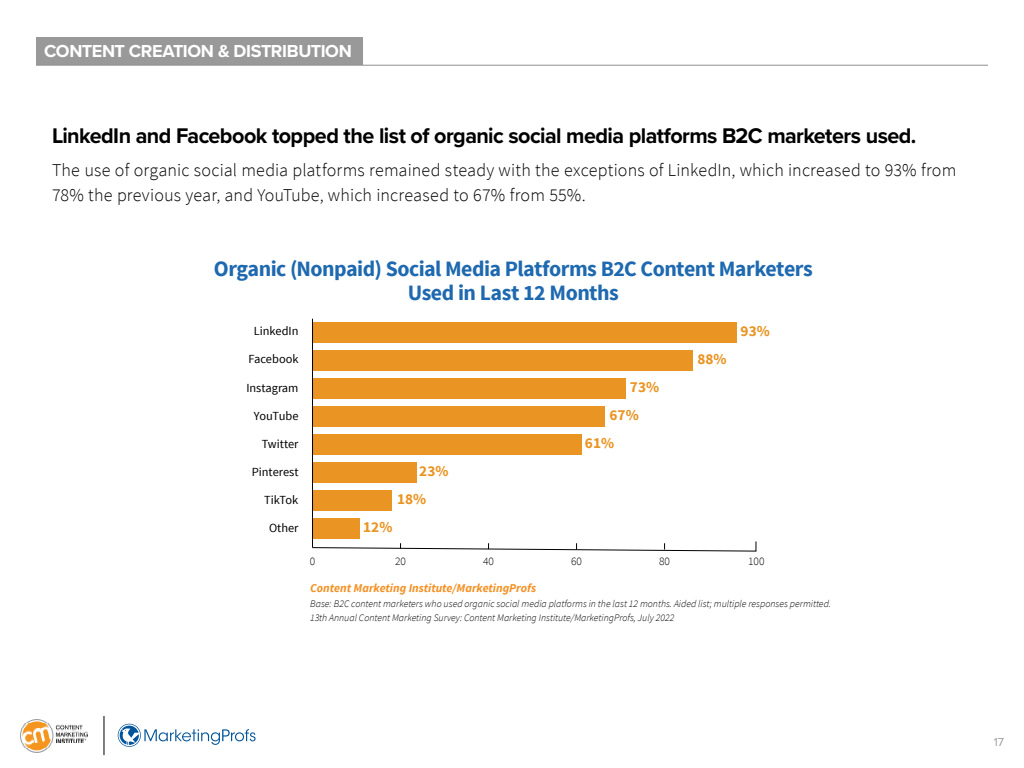
<style>
.page{position:relative;width:1024px;height:768px;background:#fff}
.page>*{position:absolute;margin:0;border:0;box-sizing:border-box;transform-origin:0 0}
.t1{font:700 22px "Proxima Nova";letter-spacing:-.025em;color:#000}
.t2{font:700 21.9px/24.7px "Source Sans Pro";letter-spacing:-.025em;color:#1e69af;text-align:center}
.t3{font:300 18px/25px "Source Sans Pro";letter-spacing:.01em;color:#000}
.t4{font:700 18px "Proxima Nova";letter-spacing:-.02em;color:#fff}
.t5{font:700 15.2px/28.5px "Source Sans Pro";color:#ea9423}
.t6{font:12.4px "Source Sans Pro";color:#000}
.t7{font:italic 700 12px "Source Sans Pro";color:#f49123}
.t8{font:12px "Proxima Nova";color:#9c9c9e}
.t9{font:300 11.4px "Source Sans Pro";color:#000}
.t10{font:italic 300 10px/14.5px "Source Sans Pro";color:#000}
</style>
<div class="page">
<hr style="left:104px;top:716px;width:1px;height:39px;background:#000">
<img style="left:20px;top:719px;width:68px;height:33px">
<svg style="left:118px;top:724px;width:138px;height:23px"></svg>
<div style="left:313px;top:323px;width:424px;height:20px;background:#ea9423"></div>
<div style="left:313px;top:351px;width:380px;height:20px;background:#ea9423"></div>
<div style="left:313px;top:379px;width:313px;height:20px;background:#ea9423"></div>
<div style="left:313px;top:407px;width:292px;height:20px;background:#ea9423"></div>
<div style="left:313px;top:435px;width:269px;height:20px;background:#ea9423"></div>
<div style="left:313px;top:462px;width:103px;height:21px;background:#ea9423"></div>
<div style="left:313px;top:490px;width:79px;height:21px;background:#ea9423"></div>
<div style="left:313px;top:518px;width:47px;height:20px;background:#ea9423"></div>
<svg style="left:312px;top:541px;width:444px;height:11px"></svg>
<hr style="left:312px;top:319px;width:1px;height:229px;background:#000">
<div style="left:36px;top:37px;width:327px;height:28px;background:#999"></div>
<hr style="left:36px;top:65px;width:952px;height:1px;background:#8f8f8f">
<h3 class="t4" style="left:44px;top:38px;width:309px">CONTENT CREATION &amp; DISTRIBUTION</h3>
<h1 class="t1" style="left:52px;top:120px;width:866px">LinkedIn and Facebook topped the list of organic social media platforms B2C marketers used.</h1>
<h3 class="t3" style="left:52px;top:158px;width:906px">The use of organic social media platforms remained steady with the exceptions of LinkedIn, which increased to 93% from<br>78% the previous year, and YouTube, which increased to 67% from 55%.</h3>
<h2 class="t2" style="left:214px;top:257px;width:600px">Organic (Nonpaid) Social Media Platforms B2C Content Marketers<br>Used in Last 12 Months</h2>
<h3 class="t5" style="left:741px;top:317px;width:31px">93%</h3>
<h3 class="t5" style="left:697px;top:345px;width:31px">88%</h3>
<h3 class="t5" style="left:630px;top:373px;width:31px">73%</h3>
<h3 class="t5" style="left:610px;top:402px;width:31px">67%</h3>
<h3 class="t5" style="left:585px;top:430px;width:31px">61%</h3>
<h3 class="t5" style="left:397px;top:457px;width:53px;text-indent:22px">23%<br>18%</h3>
<h3 class="t5" style="left:363px;top:513px;width:31px">12%</h3>
<p class="t9" style="left:310px;top:554px;width:7px">0</p>
<p class="t9" style="left:395px;top:554px;width:12px">20</p>
<p class="t9" style="left:483px;top:554px;width:12px">40</p>
<p class="t9" style="left:571px;top:554px;width:12px">60</p>
<p class="t9" style="left:659px;top:554px;width:12px">80</p>
<p class="t9" style="left:748px;top:554px;width:18px">100</p>
<p class="t6" style="left:254px;top:323px;width:46px">LinkedIn</p>
<p class="t6" style="left:249px;top:352px;width:51px">Facebook</p>
<p class="t6" style="left:246px;top:380px;width:54px">Instagram</p>
<p class="t6" style="left:254px;top:408px;width:46px">YouTube</p>
<p class="t6" style="left:262px;top:436px;width:38px">Twitter</p>
<p class="t6" style="left:252px;top:464px;width:48px">Pinterest</p>
<p class="t6" style="left:264px;top:492px;width:35px">TikTok</p>
<p class="t6" style="left:269px;top:520px;width:31px">Other</p>
<p class="t7" style="left:310px;top:581px;width:228px">Content Marketing Institute/MarketingProfs</p>
<p class="t10" style="left:310px;top:596px;width:523px">Base: B2C content marketers who used organic social media platforms in the last 12 months. Aided list; multiple responses permitted.<br>13th Annual Content Marketing Survey: Content Marketing Institute/MarketingProfs, July 2022</p>
<p class="t8" style="left:994px;top:734px;width:12px">17</p>
</div>
